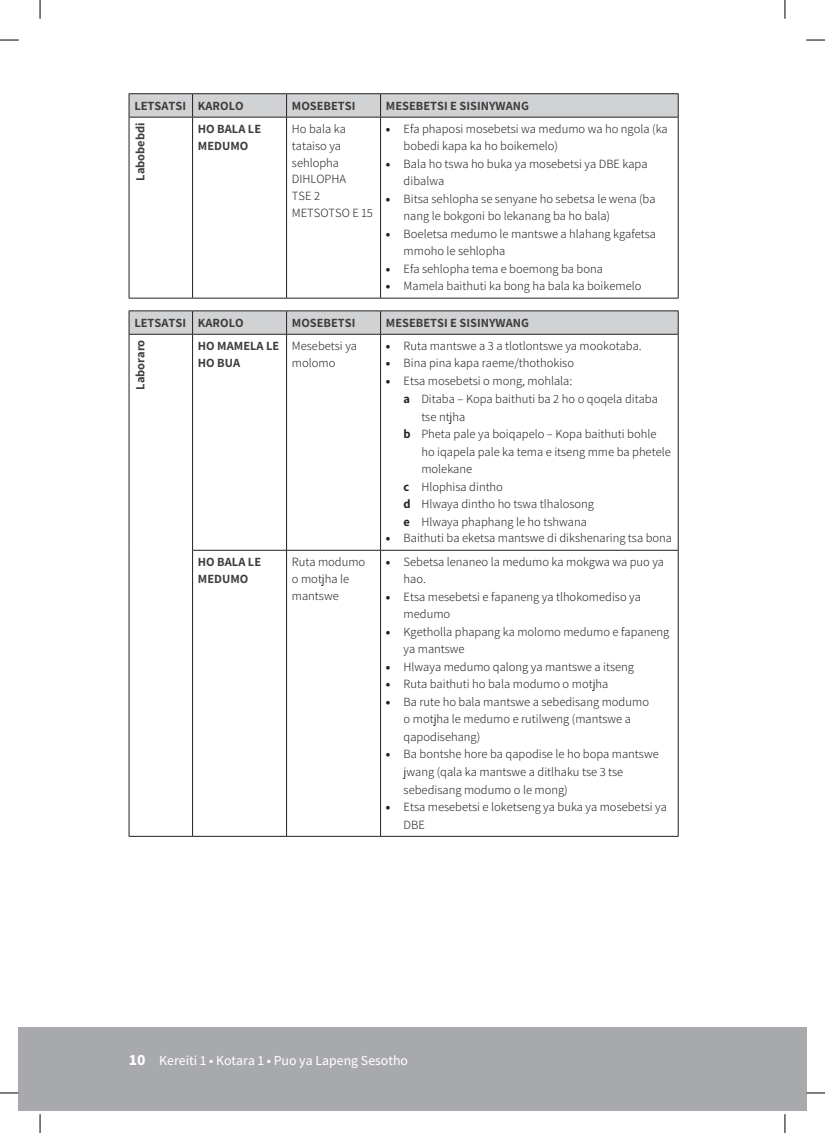
<style>
.page{position:relative;width:825px;height:1133px;background:#fff}
.page>*{position:absolute;margin:0;border:0;box-sizing:border-box;transform-origin:0 0}
.t1{font:500 13.75px "Assistant";color:#fff}
.t2{font:300 12.5px/17.5px "Assistant";color:#231f20}
.t3{font:700 12.5px/16.9px "Assistant";color:#3e3e3f}
.s1{font-weight:800}
.s2{font-weight:700}
.s3{font-family:"Noto Sans JP";font-weight:900}
</style>
<div class="page">
<div style="left:784px;top:1027px;width:21px;height:83px;background:#a8a9ad"></div>
<div style="left:19px;top:1027px;width:765px;height:83px;background:#a8a9ad"></div>
<svg style="left:130px;top:118px;width:250px;height:180px"></svg>
<hr style="left:286px;top:117px;width:1px;height:181px;background:#231f20">
<hr style="left:677px;top:117px;width:1px;height:181px;background:#231f20">
<hr style="left:380px;top:298px;width:298px;height:1px;background:#231f20">
<hr style="left:129px;top:93px;width:63px;height:1px;background:#231f20">
<hr style="left:192px;top:93px;width:94px;height:1px;background:#231f20">
<hr style="left:286px;top:93px;width:94px;height:1px;background:#231f20">
<hr style="left:380px;top:93px;width:298px;height:1px;background:#231f20">
<svg style="left:129px;top:94px;width:549px;height:23px;background:#cbcbcd"></svg>
<hr style="left:380px;top:117px;width:298px;height:1px;background:#231f20">
<hr style="left:129px;top:117px;width:63px;height:1px;background:#231f20">
<hr style="left:192px;top:117px;width:94px;height:1px;background:#231f20">
<hr style="left:286px;top:117px;width:94px;height:1px;background:#231f20">
<hr style="left:380px;top:117px;width:1px;height:181px;background:#231f20">
<hr style="left:192px;top:298px;width:94px;height:1px;background:#231f20">
<hr style="left:286px;top:298px;width:94px;height:1px;background:#231f20">
<hr style="left:129px;top:117px;width:1px;height:181px;background:#231f20">
<hr style="left:192px;top:117px;width:1px;height:181px;background:#231f20">
<hr style="left:129px;top:298px;width:63px;height:1px;background:#231f20">
<svg style="left:130px;top:335px;width:250px;height:501px"></svg>
<hr style="left:286px;top:334px;width:1px;height:216px;background:#231f20">
<hr style="left:192px;top:550px;width:94px;height:1px;background:#231f20">
<hr style="left:286px;top:550px;width:94px;height:1px;background:#231f20">
<hr style="left:286px;top:550px;width:1px;height:286px;background:#231f20">
<hr style="left:380px;top:550px;width:298px;height:1px;background:#231f20">
<hr style="left:192px;top:836px;width:94px;height:1px;background:#231f20">
<hr style="left:286px;top:836px;width:94px;height:1px;background:#231f20">
<hr style="left:380px;top:836px;width:298px;height:1px;background:#231f20">
<hr style="left:677px;top:334px;width:1px;height:216px;background:#231f20">
<hr style="left:677px;top:550px;width:1px;height:286px;background:#231f20">
<hr style="left:129px;top:310px;width:63px;height:1px;background:#231f20">
<hr style="left:192px;top:310px;width:94px;height:1px;background:#231f20">
<hr style="left:286px;top:310px;width:94px;height:1px;background:#231f20">
<hr style="left:380px;top:310px;width:298px;height:1px;background:#231f20">
<svg style="left:129px;top:311px;width:549px;height:23px;background:#cbcbcd"></svg>
<hr style="left:380px;top:334px;width:298px;height:1px;background:#231f20">
<hr style="left:192px;top:334px;width:94px;height:1px;background:#231f20">
<hr style="left:286px;top:334px;width:94px;height:1px;background:#231f20">
<hr style="left:380px;top:334px;width:1px;height:216px;background:#231f20">
<hr style="left:380px;top:550px;width:1px;height:286px;background:#231f20">
<hr style="left:129px;top:334px;width:63px;height:1px;background:#231f20">
<hr style="left:129px;top:334px;width:1px;height:216px;background:#231f20">
<hr style="left:192px;top:334px;width:1px;height:216px;background:#231f20">
<hr style="left:129px;top:550px;width:1px;height:286px;background:#231f20">
<hr style="left:192px;top:550px;width:1px;height:286px;background:#231f20">
<hr style="left:129px;top:836px;width:63px;height:1px;background:#231f20">
<svg style="left:0;top:39px;width:19px;height:2px"></svg>
<svg style="left:806px;top:39px;width:18px;height:2px"></svg>
<svg style="left:0;top:1092px;width:19px;height:1px"></svg>
<svg style="left:805px;top:1092px;width:19px;height:1px"></svg>
<svg style="left:39px;top:0;width:2px;height:19px"></svg>
<svg style="left:39px;top:1114px;width:2px;height:18px"></svg>
<svg style="left:784px;top:0;width:1px;height:19px"></svg>
<svg style="left:784px;top:1114px;width:1px;height:18px"></svg>
<p class="t3" style="left:134px;top:97px;width:111px">LETSATSI KAROLO</p>
<p class="t3" style="left:292px;top:97px;width:65px">MOSEBETSI</p>
<p class="t3" style="left:385px;top:97px;width:144px">MESEBETSI E SISINYWANG</p>
<p class="t3" style="left:131px;top:181px;width:60px;rotate:-90deg">Labobebdi</p>
<p class="t3" style="left:198px;top:120px;width:65px">HO BALA LE<br>MEDUMO</p>
<p class="t2" style="left:292px;top:119px;width:82px;line-height:16.9px">Ho bala ka tataiso ya sehlopha<br>DIHLOPHA<br>TSE 2<br>METSOTSO E 15</p>
<p class="t2" style="left:403px;top:119px;width:265px;text-indent:-18px"><span class="s1">•</span> Efa phaposi mosebetsi wa medumo wa ho ngola (ka bobedi kapa ka ho boikemelo)</p>
<p class="t2" style="left:403px;top:154px;width:245px;text-indent:-18px"><span class="s1">•</span> Bala ho tswa ho buka ya mosebetsi ya DBE kapa dibalwa</p>
<p class="t2" style="left:403px;top:189px;width:253px;text-indent:-18px"><span class="s1">•</span> Bitsa sehlopha se senyane ho sebetsa le wena (ba nang le bokgoni bo lekanang ba ho bala)</p>
<p class="t2" style="left:403px;top:224px;width:254px;text-indent:-18px"><span class="s1">•</span> Boeletsa medumo le mantswe a hlahang kgafetsa mmoho le sehlopha</p>
<p class="t2" style="left:385px;top:259px;width:218px"><span class="s1">•</span> Efa sehlopha tema e boemong ba bona</p>
<p class="t2" style="left:385px;top:277px;width:257px"><span class="s1">•</span> Mamela baithuti ka bong ha bala ka boikemelo</p>
<p class="t3" style="left:134px;top:314px;width:111px">LETSATSI KAROLO</p>
<p class="t3" style="left:292px;top:314px;width:65px">MOSEBETSI</p>
<p class="t3" style="left:385px;top:314px;width:144px">MESEBETSI E SISINYWANG</p>
<p class="t3" style="left:131px;top:390px;width:52px;rotate:-90deg">Laboraro</p>
<p class="t3" style="left:198px;top:337px;width:83px">HO MAMELA LE<br>HO BUA</p>
<p class="t2" style="left:292px;top:336px;width:67px;line-height:16.9px">Mesebetsi ya molomo</p>
<p class="t2" style="left:385px;top:336px;width:257px"><span class="s1">•</span> Ruta mantswe a 3 a tlotlontswe ya mookotaba.</p>
<p class="t2" style="left:385px;top:354px;width:189px"><span class="s1">•</span> Bina pina kapa raeme/thothokiso</p>
<p class="t2" style="left:385px;top:371px;width:188px"><span class="s1">•</span> Etsa mosebetsi o mong, mohlala:</p>
<p class="t2" style="left:403px;top:389px;width:255px"><span class="s2">a</span> Ditaba – Kopa baithuti ba 2 ho o qoqela ditaba</p>
<p class="t2" style="left:421px;top:407px;width:45px">tse ntjha</p>
<p class="t2" style="left:403px;top:424px;width:254px"><span class="s2">b</span> Pheta pale ya boiqapelo – Kopa baithuti bohle</p>
<p class="t2" style="left:421px;top:442px;width:251px">ho iqapela pale ka tema e itseng mme ba phetele</p>
<p class="t2" style="left:421px;top:459px;width:52px">molekane</p>
<p class="t2" style="left:403px;top:477px;width:101px"><span class="s2">c</span> Hlophisa dintho</p>
<p class="t2" style="left:403px;top:494px;width:192px"><span class="s2">d</span> Hlwaya dintho ho tswa tlhalosong</p>
<p class="t2" style="left:403px;top:512px;width:185px"><span class="s2">e</span> Hlwaya phaphang le ho tshwana</p>
<p class="t2" style="left:385px;top:529px;width:287px"><span class="s1">•</span> Baithuti ba eketsa mantswe di dikshenaring tsa bona</p>
<p class="t3" style="left:198px;top:552px;width:65px">HO BALA LE<br>MEDUMO</p>
<p class="t2" style="left:292px;top:552px;width:75px;line-height:16.9px">Ruta modumo o motjha le mantswe</p>
<p class="t2" style="left:403px;top:552px;width:262px;text-indent:-18px"><span class="s1">•</span> Sebetsa lenaneo la medumo ka mokgwa wa puo ya hao.</p>
<p class="t2" style="left:403px;top:587px;width:239px;text-indent:-18px"><span class="s1">•</span> Etsa mesebetsi e fapaneng ya tlhokomediso ya medumo</p>
<p class="t2" style="left:403px;top:622px;width:267px;text-indent:-18px"><span class="s1">•</span> Kgetholla phapang ka molomo medumo e fapaneng ya mantswe</p>
<p class="t2" style="left:385px;top:657px;width:249px"><span class="s1">•</span> Hlwaya medumo qalong ya mantswe a itseng</p>
<p class="t2" style="left:385px;top:675px;width:224px"><span class="s1">•</span> Ruta baithuti ho bala modumo o motjha</p>
<p class="t2" style="left:403px;top:692px;width:247px;text-indent:-18px"><span class="s1">•</span> Ba rute ho bala mantswe a sebedisang modumo o motjha le medumo e rutilweng (mantswe a qapodisehang)</p>
<p class="t2" style="left:403px;top:745px;width:256px;text-indent:-18px"><span class="s1">•</span> Ba bontshe hore ba qapodise le ho bopa mantswe jwang (qala ka mantswe a ditlhaku tse 3 tse sebedisang modumo o le mong)</p>
<p class="t2" style="left:403px;top:797px;width:265px;text-indent:-18px"><span class="s1">•</span> Etsa mesebetsi e loketseng ya buka ya mosebetsi ya<br>DBE</p>
<p class="t1" style="left:129px;top:1050px;width:281px"><span class="s3">10</span> Kereiti 1 • Kotara 1 • Puo ya Lapeng Sesotho</p>
</div>
